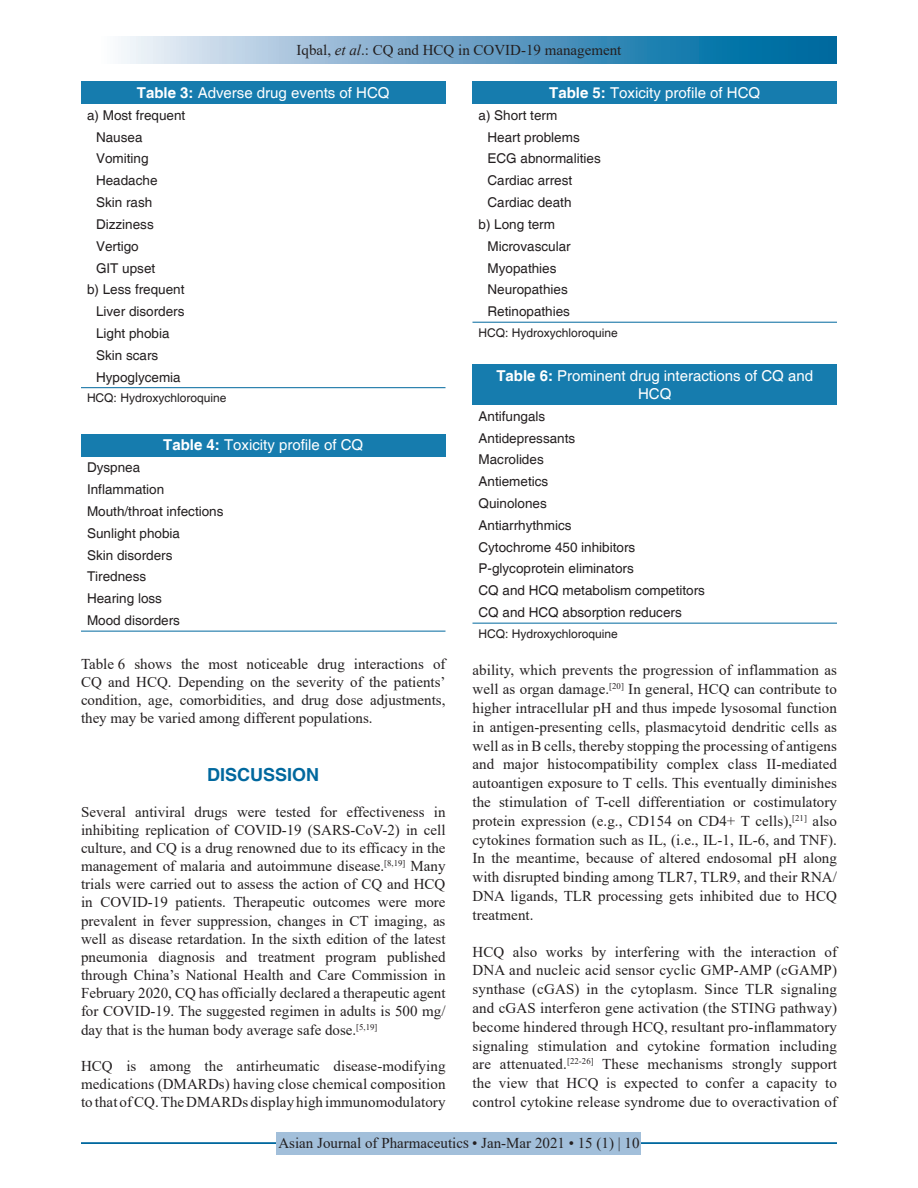
<style>
.page{position:relative;width:918px;height:1188px;background:#fff}
.page>*{position:absolute;margin:0;border:0;box-sizing:border-box;transform-origin:0 0}
.t1{font:700 18px "Helvetica";color:#00689e}
.TX{font:15px/18.8px "Times New Roman";letter-spacing:.005em;color:#231f20;text-align:justify}
.TT{font:15px/18px "Helvetica";color:#fff;text-align:center}
.RF{font:15px "Times New Roman";color:#231f20}
.TB{font:13.5px "Helvetica";color:#231f20}
.TBL{font:13.5px "Helvetica";color:#231f20}
.TFN{font:12px "Helvetica";color:#231f20}
.s1{font-style:italic}
.s2{font-weight:700}
</style>
<div class="page">
<div style="left:81px;top:37px;width:756px;height:27px;background:linear-gradient(to right,#fcf4fb,#005d99)"></div>
<hr style="left:81px;top:1142px;width:756px;height:2px;background:#00689e">
<div style="left:277px;top:1132px;width:364px;height:22px;background:#a2bfda"></div>
<div style="left:81px;top:81px;width:365px;height:23px;background:#167cae"></div>
<hr style="left:81px;top:387px;width:365px;height:1px;background:#00689e">
<div style="left:81px;top:434px;width:365px;height:22px;background:#167cae"></div>
<hr style="left:81px;top:631px;width:365px;height:1px;background:#00689e">
<div style="left:472px;top:81px;width:365px;height:23px;background:#167cae"></div>
<hr style="left:472px;top:322px;width:365px;height:1px;background:#00689e">
<div style="left:472px;top:364px;width:365px;height:41px;background:#167cae"></div>
<hr style="left:472px;top:623px;width:365px;height:1px;background:#00689e">
<p class="TX" style="left:297px;top:41px;width:326px">Iqbal, <span class="s1">et al</span>.: CQ and HCQ in COVID-19 management</p>
<p class="TT" style="left:137px;top:84px;width:254px"><span class="s2">Table 3:</span> Adverse drug events of HCQ</p>
<p class="TB" style="left:87px;top:107px;width:100px">a) Most frequent</p>
<p class="TB" style="left:96px;top:129px;width:48px">Nausea</p>
<p class="TB" style="left:96px;top:151px;width:54px">Vomiting</p>
<p class="TB" style="left:96px;top:173px;width:63px">Headache</p>
<p class="TB" style="left:96px;top:195px;width:58px">Skin rash</p>
<p class="TB" style="left:96px;top:216px;width:59px">Dizziness</p>
<p class="TB" style="left:96px;top:238px;width:44px">Vertigo</p>
<p class="TB" style="left:96px;top:260px;width:61px">GIT upset</p>
<p class="TB" style="left:87px;top:282px;width:99px">b) Less frequent</p>
<p class="TB" style="left:96px;top:304px;width:90px">Liver disorders</p>
<p class="TB" style="left:96px;top:325px;width:75px">Light phobia</p>
<p class="TB" style="left:96px;top:347px;width:64px">Skin scars</p>
<p class="TBL" style="left:96px;top:369px;width:86px">Hypoglycemia</p>
<p class="TFN" style="left:87px;top:391px;width:141px">HCQ: Hydroxychloroquine</p>
<p class="TT" style="left:163px;top:437px;width:202px"><span class="s2">Table 4:</span> Toxicity profile of CQ</p>
<p class="TB" style="left:87px;top:460px;width:55px">Dyspnea</p>
<p class="TB" style="left:87px;top:482px;width:79px">Inflammation</p>
<p class="TB" style="left:87px;top:503px;width:138px">Mouth/throat infections</p>
<p class="TB" style="left:87px;top:525px;width:95px">Sunlight phobia</p>
<p class="TB" style="left:87px;top:547px;width:87px">Skin disorders</p>
<p class="TB" style="left:87px;top:569px;width:61px">Tiredness</p>
<p class="TB" style="left:87px;top:591px;width:77px">Hearing loss</p>
<p class="TBL" style="left:87px;top:613px;width:95px">Mood disorders</p>
<p class="TX" style="left:81px;top:654px;width:366px;line-height:18.1px">Table 6 shows the most noticeable drug interactions of CQ and HCQ. Depending on the severity of the patients’ condition, age, comorbidities, and drug dose adjustments, they may be varied among different populations.</p>
<h1 class="t1" style="left:207px;top:763px;width:114px">DISCUSSION</h1>
<p class="TX" style="left:81px;top:802px;width:366px;line-height:18.1px">Several antiviral drugs were tested for effectiveness in inhibiting replication of COVID-19 (SARS-CoV-2) in cell culture, and CQ is a drug renowned due to its efficacy in the management of malaria and autoimmune disease.<sup>[8,19]</sup> Many trials were carried out to assess the action of CQ and HCQ in COVID-19 patients. Therapeutic outcomes were more prevalent in fever suppression, changes in CT imaging, as well as disease retardation. In the sixth edition of the latest pneumonia diagnosis and treatment program published through China’s National Health and Care Commission in February 2020, CQ has officially declared a therapeutic agent for COVID-19. The suggested regimen in adults is 500 mg/ day that is the human body average safe dose.<sup>[5,19]</sup></p>
<p class="TX" style="left:81px;top:1056px;width:366px;line-height:18.1px">HCQ is among the antirheumatic disease-modifying medications (DMARDs) having close chemical composition to that of CQ. The DMARDs display high immunomodulatory</p>
<p class="TT" style="left:549px;top:84px;width:212px"><span class="s2">Table 5:</span> Toxicity profile of HCQ</p>
<p class="TB" style="left:478px;top:107px;width:80px">a) Short term</p>
<p class="TB" style="left:488px;top:129px;width:94px">Heart problems</p>
<p class="TB" style="left:488px;top:151px;width:115px">ECG abnormalities</p>
<p class="TB" style="left:488px;top:173px;width:86px">Cardiac arrest</p>
<p class="TB" style="left:488px;top:195px;width:86px">Cardiac death</p>
<p class="TB" style="left:478px;top:216px;width:78px">b) Long term</p>
<p class="TB" style="left:488px;top:238px;width:85px">Microvascular</p>
<p class="TB" style="left:488px;top:260px;width:71px">Myopathies</p>
<p class="TB" style="left:488px;top:282px;width:82px">Neuropathies</p>
<p class="TBL" style="left:488px;top:304px;width:84px">Retinopathies</p>
<p class="TFN" style="left:478px;top:326px;width:141px">HCQ: Hydroxychloroquine</p>
<p class="TT" style="left:496px;top:367px;width:318px"><span class="s2">Table 6:</span> Prominent drug interactions of CQ and<br>HCQ</p>
<p class="TB" style="left:478px;top:408px;width:68px">Antifungals</p>
<p class="TB" style="left:478px;top:430px;width:98px">Antidepressants</p>
<p class="TB" style="left:478px;top:452px;width:67px">Macrolides</p>
<p class="TB" style="left:478px;top:474px;width:71px">Antiemetics</p>
<p class="TB" style="left:478px;top:495px;width:70px">Quinolones</p>
<p class="TB" style="left:478px;top:517px;width:95px">Antiarrhythmics</p>
<p class="TB" style="left:478px;top:539px;width:158px">Cytochrome 450 inhibitors</p>
<p class="TB" style="left:478px;top:561px;width:157px">P‑glycoprotein eliminators</p>
<p class="TB" style="left:478px;top:583px;width:228px">CQ and HCQ metabolism competitors</p>
<p class="TBL" style="left:478px;top:605px;width:205px">CQ and HCQ absorption reducers</p>
<p class="TFN" style="left:478px;top:627px;width:141px">HCQ: Hydroxychloroquine</p>
<p class="TX" style="left:472px;top:660px;width:366px">ability, which prevents the progression of inflammation as well as organ damage.<sup>[20]</sup> In general, HCQ can contribute to higher intracellular pH and thus impede lysosomal function in antigen-presenting cells, plasmacytoid dendritic cells as well as in B cells, thereby stopping the processing of antigens and major histocompatibility complex class II-mediated autoantigen exposure to T cells. This eventually diminishes the stimulation of T-cell differentiation or costimulatory protein expression (e.g., CD154 on CD4+ T cells),<sup>[21]</sup> also cytokines formation such as IL, (i.e., IL-1, IL-6, and TNF).<br>In the meantime, because of altered endosomal pH along with disrupted binding among TLR7, TLR9, and their RNA/ DNA ligands, TLR processing gets inhibited due to HCQ treatment.</p>
<p class="TX" style="left:472px;top:942px;width:366px">HCQ also works by interfering with the interaction of DNA and nucleic acid sensor cyclic GMP-AMP (cGAMP) synthase (cGAS) in the cytoplasm. Since TLR signaling and cGAS interferon gene activation (the STING pathway) become hindered through HCQ, resultant pro-inflammatory signaling stimulation and cytokine formation including are attenuated.<sup>[22-26]</sup> These mechanisms strongly support the view that HCQ is expected to confer a capacity to control cytokine release syndrome due to overactivation of</p>
<p class="RF" style="left:278px;top:1133px;width:363px">Asian Journal of Pharmaceutics • Jan-Mar 2021 • 15 (1) | 10</p>
</div>
